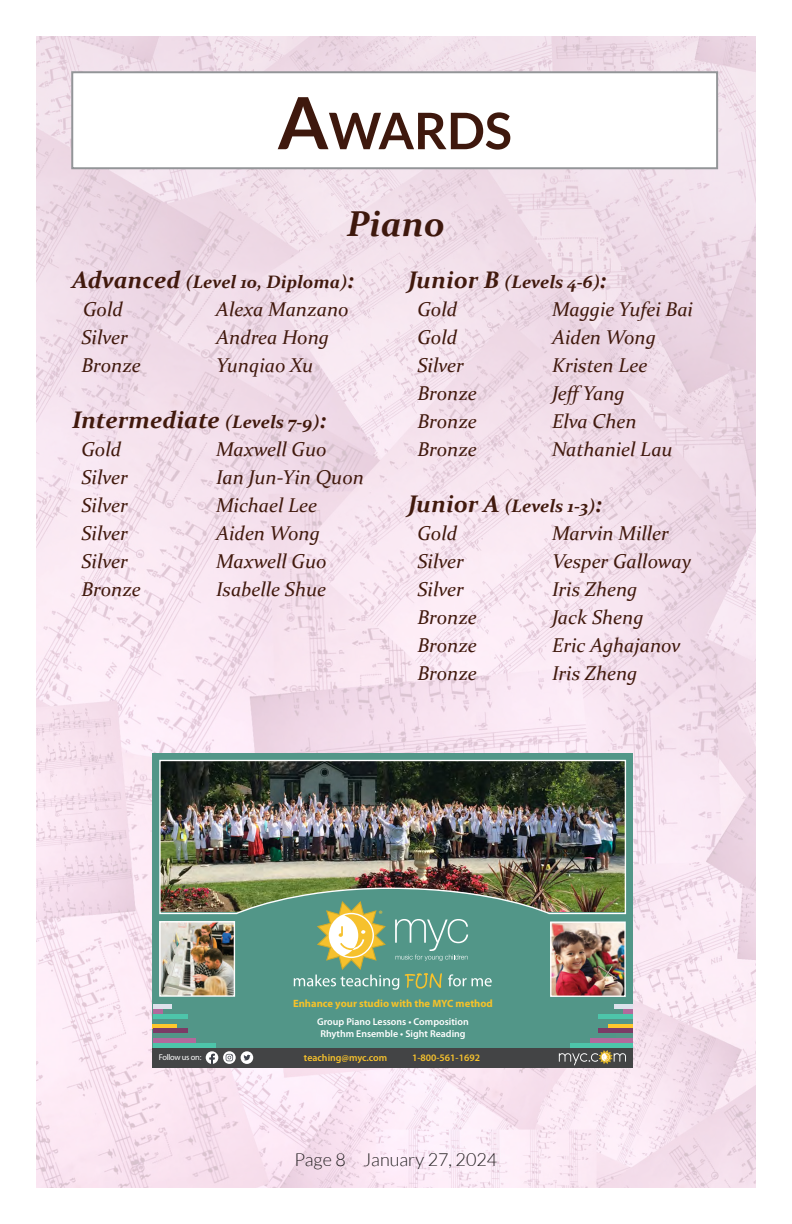
<style>
.page{position:relative;width:792px;height:1224px;background:#fff}
.page>*{position:absolute;margin:0;border:0;box-sizing:border-box;transform-origin:0 0}
.t1{font:700 50.4px "Lato";color:#3e180d}
.t2{font:italic 700 36px "Constantia";color:#3e180d}
.t3{font:italic 700 24px "Constantia";color:#41190d}
.t4{font:italic 20px "Constantia";color:#41190d}
.t5{font:italic 700 18px "Constantia";color:#41190d}
.t6{font:300 18px "Lato";color:#231f20}
.t7{font:700 10.6px "Myriad Pro";color:#f6c229}
.t8{font:600 10px/12px "Myriad Pro";color:#fff;text-align:center}
.t9{font:600 10px "Myriad Pro";color:#f7c22c}
.t10{font:9.2px "Myriad Pro";color:#fec82c}
.t11{font:8.4px "Myriad Pro";letter-spacing:-.03em;color:#fff}
.s1{font-size:72px}
.s2{font-size:24px}
.s3{font-size:18px}
</style>
<div class="page">
<img style="left:36px;top:36px;width:720px;height:1152px">
<div style="left:72px;top:72px;width:645px;height:96px;background:#fff"></div>
<div style="left:71px;top:71px;width:647px;height:98px;border:2px solid #939598"></div>
<div style="left:153px;top:913px;width:480px;height:155px;background:#529688"></div>
<div style="left:614px;top:1004px;width:19px;height:5px;background:#dde1eb"></div>
<div style="left:624px;top:1009px;width:9px;height:5px;background:#b2699c"></div>
<div style="left:598px;top:1014px;width:35px;height:5px;background:#4dc5aa"></div>
<hr style="left:609px;top:1024px;width:24px;height:4px;background:#ffc72c">
<div style="left:598px;top:1028px;width:35px;height:5px;background:#7b3b66"></div>
<div style="left:590px;top:1038px;width:43px;height:5px;background:#b2699c"></div>
<div style="left:570px;top:1043px;width:63px;height:5px;background:#4dc5aa"></div>
<div style="left:153px;top:1004px;width:19px;height:5px;background:#dde1eb"></div>
<div style="left:153px;top:1009px;width:9px;height:5px;background:#b2699c"></div>
<div style="left:153px;top:1014px;width:34px;height:5px;background:#4dc5aa"></div>
<hr style="left:153px;top:1024px;width:24px;height:4px;background:#ffc72c">
<div style="left:153px;top:1028px;width:35px;height:5px;background:#7b3b66"></div>
<div style="left:153px;top:1038px;width:43px;height:5px;background:#b2699c"></div>
<div style="left:153px;top:1043px;width:62px;height:5px;background:#4dc5aa"></div>
<div style="left:153px;top:1048px;width:480px;height:20px;background:#434445"></div>
<svg style="left:559px;top:1050px;width:67px;height:15px"></svg>
<svg style="left:294px;top:915px;width:198px;height:75px"></svg>
<div style="left:153px;top:753px;width:7px;height:160px;background:#529688"></div>
<div style="left:626px;top:753px;width:7px;height:160px;background:#529688"></div>
<div style="left:153px;top:753px;width:480px;height:7px;background:#529688"></div>
<img style="left:159px;top:759px;width:468px;height:156px">
<svg style="left:241px;top:1051px;width:12px;height:13px"></svg>
<svg style="left:244px;top:1055px;width:6px;height:6px"></svg>
<svg style="left:223px;top:1051px;width:13px;height:13px"></svg>
<svg style="left:226px;top:1054px;width:7px;height:7px"></svg>
<svg style="left:206px;top:1051px;width:12px;height:13px"></svg>
<img style="left:161px;top:923px;width:72px;height:72px">
<div style="left:159px;top:921px;width:76px;height:76px;border:1px solid #fff"></div>
<img style="left:552px;top:924px;width:72px;height:71px">
<div style="left:550px;top:922px;width:76px;height:75px;border:1px solid #fff"></div>
<p class="t1" style="left:277px;top:102px;width:233px"><span class="s1">A</span>WARDS</p>
<p class="t2" style="left:347px;top:199px;width:100px">Piano</p>
<p class="t5" style="left:72px;top:269px;width:284px"><span class="s2">Advanced</span> (Level 10, Diploma)<span class="s2">:</span></p>
<p class="t4" style="left:83px;top:296px;width:41px">Gold</p>
<p class="t4" style="left:216px;top:296px;width:134px">Alexa Manzano</p>
<p class="t4" style="left:81px;top:324px;width:48px">Silver</p>
<p class="t4" style="left:216px;top:324px;width:115px">Andrea Hong</p>
<p class="t4" style="left:81px;top:352px;width:61px">Bronze</p>
<p class="t4" style="left:216px;top:352px;width:99px">Yunqiao Xu</p>
<p class="t3" style="left:72px;top:403px;width:256px">Intermediate <span class="s3">(Levels 7-9)</span>:</p>
<p class="t4" style="left:81px;top:436px;width:41px">Gold</p>
<p class="t4" style="left:216px;top:436px;width:112px">Maxwell Guo</p>
<p class="t4" style="left:81px;top:464px;width:48px">Silver</p>
<p class="t4" style="left:216px;top:464px;width:150px">Ian Jun-Yin Quon</p>
<p class="t4" style="left:81px;top:492px;width:48px">Silver</p>
<p class="t4" style="left:216px;top:492px;width:103px">Michael Lee</p>
<p class="t4" style="left:81px;top:520px;width:48px">Silver</p>
<p class="t4" style="left:216px;top:520px;width:105px">Aiden Wong</p>
<p class="t4" style="left:81px;top:548px;width:48px">Silver</p>
<p class="t4" style="left:216px;top:548px;width:112px">Maxwell Guo</p>
<p class="t4" style="left:81px;top:576px;width:61px">Bronze</p>
<p class="t4" style="left:216px;top:576px;width:112px">Isabelle Shue</p>
<p class="t5" style="left:408px;top:269px;width:200px"><span class="s2">Junior B</span> (Levels 4-6)<span class="s2">:</span></p>
<p class="t4" style="left:417px;top:296px;width:41px">Gold</p>
<p class="t4" style="left:552px;top:296px;width:143px">Maggie Yufei Bai</p>
<p class="t4" style="left:417px;top:324px;width:41px">Gold</p>
<p class="t4" style="left:552px;top:324px;width:105px">Aiden Wong</p>
<p class="t4" style="left:417px;top:352px;width:48px">Silver</p>
<p class="t4" style="left:552px;top:352px;width:97px">Kristen Lee</p>
<p class="t4" style="left:417px;top:380px;width:61px">Bronze</p>
<p class="t4" style="left:552px;top:380px;width:74px">JeffYang</p>
<p class="t4" style="left:417px;top:408px;width:61px">Bronze</p>
<p class="t4" style="left:552px;top:408px;width:86px">Elva Chen</p>
<p class="t4" style="left:417px;top:436px;width:61px">Bronze</p>
<p class="t4" style="left:552px;top:436px;width:122px">Nathaniel Lau</p>
<p class="t5" style="left:408px;top:493px;width:196px"><span class="s2">Junior A</span> (Levels 1-3)<span class="s2">:</span></p>
<p class="t4" style="left:417px;top:520px;width:41px">Gold</p>
<p class="t4" style="left:552px;top:520px;width:118px">Marvin Miller</p>
<p class="t4" style="left:417px;top:548px;width:48px">Silver</p>
<p class="t4" style="left:552px;top:548px;width:141px">Vesper Galloway</p>
<p class="t4" style="left:417px;top:576px;width:48px">Silver</p>
<p class="t4" style="left:552px;top:576px;width:87px">Iris Zheng</p>
<p class="t4" style="left:417px;top:604px;width:61px">Bronze</p>
<p class="t4" style="left:552px;top:604px;width:93px">Jack Sheng</p>
<p class="t4" style="left:417px;top:632px;width:61px">Bronze</p>
<p class="t4" style="left:552px;top:632px;width:130px">Eric Aghajanov</p>
<p class="t4" style="left:417px;top:660px;width:61px">Bronze</p>
<p class="t4" style="left:552px;top:660px;width:87px">Iris Zheng</p>
<p class="t10" style="left:379px;top:908px;width:5px">®</p>
<p class="t7" style="left:293px;top:996px;width:201px">Enhance your studio with the MYC method</p>
<p class="t8" style="left:317px;top:1015px;width:153px">Group Piano Lessons • Composition<br>Rhythm Ensemble • Sight Reading</p>
<p class="t11" style="left:159px;top:1052px;width:44px">Follow us on:</p>
<p class="t9" style="left:304px;top:1051px;width:85px">teaching@myc.com</p>
<p class="t9" style="left:412px;top:1051px;width:69px">1-800-561-1692</p>
<p class="t6" style="left:295px;top:1150px;width:204px">Page 8 January 27, 2024</p>
</div>
